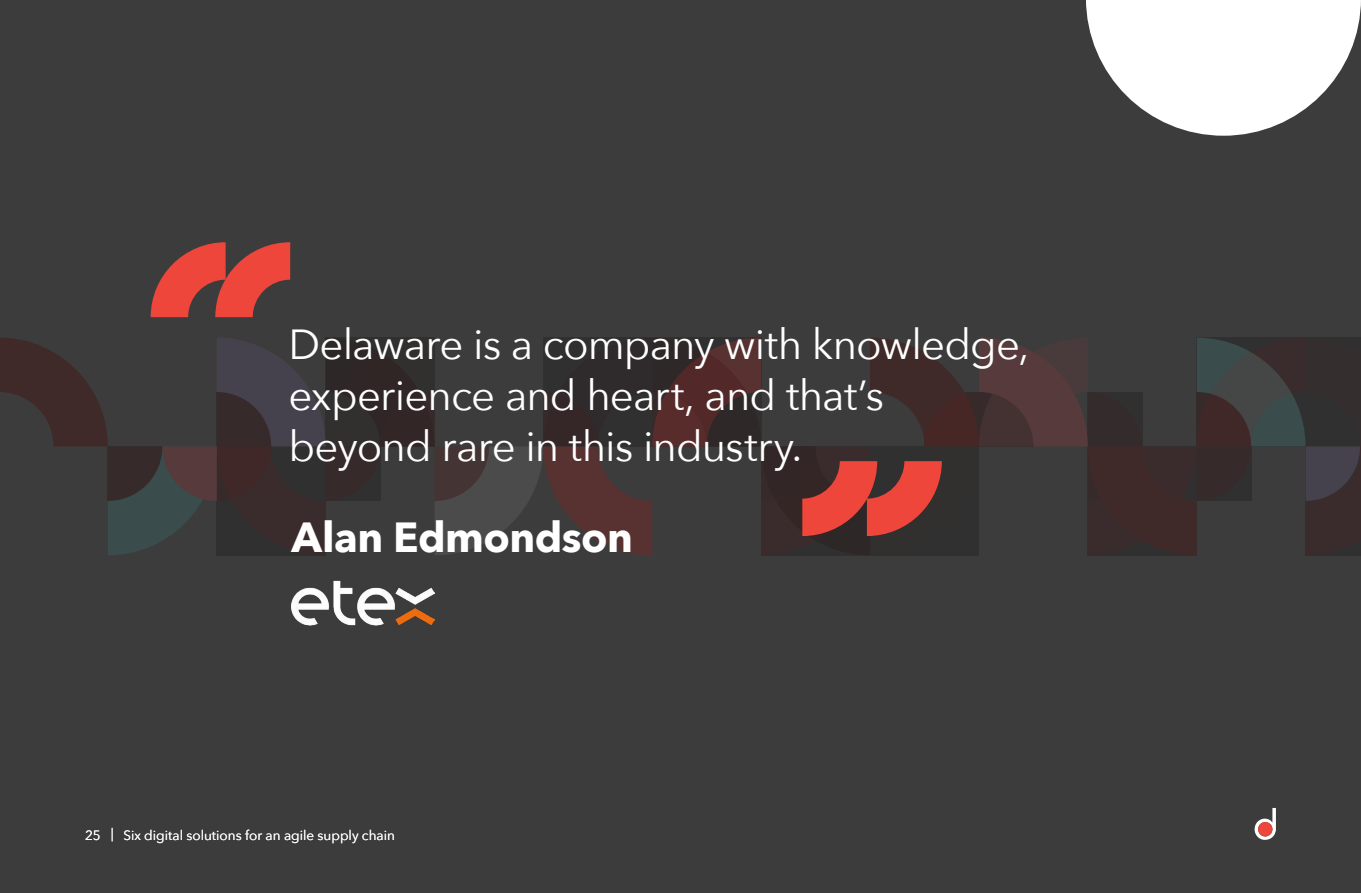
<style>
.page{position:relative;width:1361px;height:893px;background:#3c3c3c}
.page>*{position:absolute;margin:0;border:0;box-sizing:border-box;transform-origin:0 0}
.t1{font:42px/51px "Avenir Next";letter-spacing:-.02em;color:#fff}
.t2{font:700 42px "Avenir Next";letter-spacing:-.015em;color:#fff}
.t3{font:13.5px "Avenir Next";color:#fff}
</style>
<div class="page">
<svg style="left:0;top:338px;width:1361px;height:217px"></svg>
<svg style="left:151px;top:242px;width:139px;height:75px"></svg>
<img style="left:292px;top:580px;width:142px;height:46px">
<svg style="left:1086px;top:0;width:275px;height:136px"></svg>
<svg style="left:1254px;top:808px;width:22px;height:32px"></svg>
<div style="left:1258px;top:822px;width:14px;height:14px;background:#ef463c;border-radius:50%"></div>
<p class="t1" style="left:288px;top:317px;width:742px">Delaware is a company with knowledge, experience and heart, and that’s beyond rare in this industry.</p>
<p class="t2" style="left:292px;top:501px;width:343px">Alan Edmondson</p>
<p class="t3" style="left:85px;top:824px;width:311px">25 | Six digital solutions for an agile supply chain</p>
</div>
